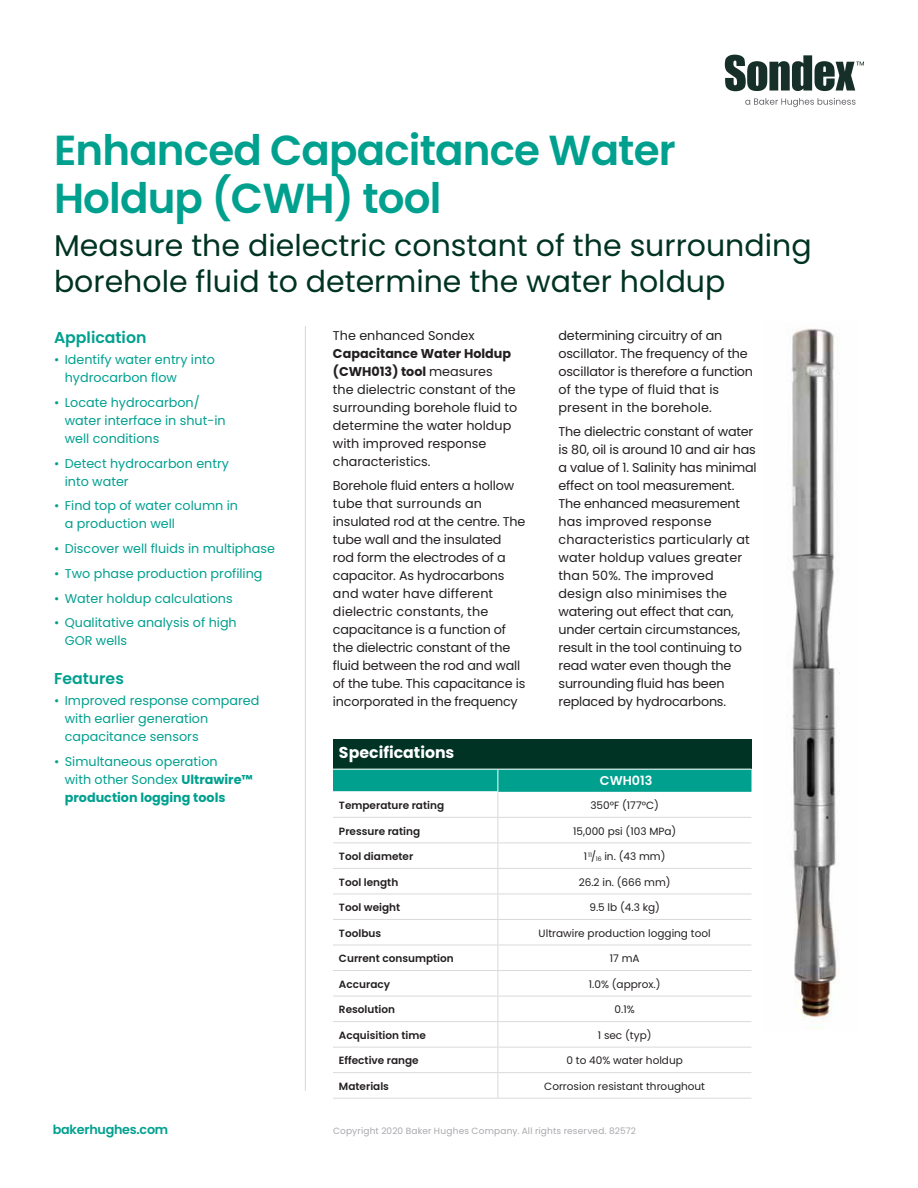
<style>
.page{position:relative;width:918px;height:1188px;background:#fff}
.page>*{position:absolute;margin:0;border:0;box-sizing:border-box;transform-origin:0 0}
._28pt-headline-OFS{font:600 42px/48px "Poppins";letter-spacing:-.02em;color:#00a08f}
._20pt-subhead-OFS{font:30px/36px "Poppins";color:#003323}
._10_5pt-Sidebar-head{font:600 15.75px "Poppins";color:#00a08f}
._10_5pt-Table-headli{font:700 15.75px "Poppins";color:#fff}
._8_5pt-body_text-OFS{font:12.75px/18px "Poppins";letter-spacing:-.015em;color:#231f20}
.t1{font:12.75px/18px "Poppins";color:#00a08f}
.t2{font:600 12.75px "Poppins";letter-spacing:-.02em;color:#00a08f}
._8_5pt-Table-TOP-Sub{font:600 12.75px "Poppins";color:#fff}
._8_5pt-Table-body-OF{font:10.5px "Poppins";color:#231f20}
._8_5pt-Table-SIDE-Su{font:600 10.5px "Poppins";color:#231f20}
.t3{font:9px "Poppins";letter-spacing:.02em;color:#a8a9ad}
.s1{font-weight:700}
.s2{font-size:6.15px}
</style>
<div class="page">
<hr style="left:305px;top:326px;width:1px;height:765px;background:#d9dadc">
<svg style="left:745px;top:98px;width:111px;height:9px"></svg>
<svg style="left:725px;top:55px;width:139px;height:36px"></svg>
<img style="left:791px;top:328px;width:49px;height:701px">
<div style="left:333px;top:740px;width:419px;height:29px;background:#003323"></div>
<hr style="left:333px;top:1098px;width:165px;height:1px;background:#d9dadc">
<hr style="left:498px;top:1098px;width:254px;height:1px;background:#d9dadc">
<svg style="left:333px;top:769px;width:419px;height:329px"></svg>
<p class="_28pt-headline-OFS" style="left:54px;top:127px;width:623px">Enhanced Capacitance Water<br>Holdup (CWH) tool</p>
<p class="_20pt-subhead-OFS" style="left:54px;top:228px;width:759px">Measure the dielectric constant of the surrounding borehole fluid to determine the water holdup</p>
<p class="_10_5pt-Sidebar-head" style="left:54px;top:328px;width:94px">Application</p>
<p class="t1" style="left:65px;top:351px;width:152px;text-indent:-11px">• Identify water entry into hydrocarbon flow</p>
<p class="t1" style="left:65px;top:394px;width:162px;text-indent:-11px">• Locate hydrocarbon/ water interface in shut-in well conditions</p>
<p class="t1" style="left:65px;top:454px;width:166px;text-indent:-11px">• Detect hydrocarbon entry into water</p>
<p class="t1" style="left:65px;top:497px;width:175px;text-indent:-11px">• Find top of water column in a production well</p>
<p class="t1" style="left:54px;top:540px;width:222px">• Discover well fluids in multiphase</p>
<p class="t1" style="left:54px;top:565px;width:210px">• Two phase production profiling</p>
<p class="t1" style="left:54px;top:589px;width:180px">• Water holdup calculations</p>
<p class="t1" style="left:65px;top:614px;width:173px;text-indent:-11px">• Qualitative analysis of high<br>GOR wells</p>
<p class="_10_5pt-Sidebar-head" style="left:54px;top:669px;width:71px">Features</p>
<p class="t1" style="left:65px;top:692px;width:196px;text-indent:-11px">• Improved response compared with earlier generation capacitance sensors</p>
<p class="t1" style="left:65px;top:753px;width:190px;text-indent:-11px">• Simultaneous operation<br>with other Sondex <span class="s1">Ultrawire™ production logging tools</span></p>
<p class="_8_5pt-body_text-OFS" style="left:333px;top:326px;width:186px">The enhanced Sondex<br><span class="s1">Capacitance Water Holdup (CWH013) tool</span> measures<br>the dielectric constant of the surrounding borehole fluid to determine the water holdup with improved response characteristics.</p>
<p class="_8_5pt-body_text-OFS" style="left:333px;top:477px;width:194px">Borehole fluid enters a hollow tube that surrounds an insulated rod at the centre. The tube wall and the insulated rod form the electrodes of a capacitor. As hydrocarbons and water have different dielectric constants, the capacitance is a function of the dielectric constant of the fluid between the rod and wall of the tube. This capacitance is incorporated in the frequency</p>
<p class="_10_5pt-Table-headli" style="left:339px;top:744px;width:117px">Specifications</p>
<p class="_8_5pt-body_text-OFS" style="left:559px;top:326px;width:196px">determining circuitry of an oscillator. The frequency of the oscillator is therefore a function of the type of fluid that is present in the borehole.</p>
<p class="_8_5pt-body_text-OFS" style="left:559px;top:423px;width:200px">The dielectric constant of water is 80, oil is around 10 and air has a value of 1. Salinity has minimal effect on tool measurement.<br>The enhanced measurement has improved response characteristics particularly at water holdup values greater than 50%. The improved design also minimises the watering out effect that can, under certain circumstances, result in the tool continuing to read water even though the surrounding fluid has been replaced by hydrocarbons.</p>
<p class="_8_5pt-Table-TOP-Sub" style="left:600px;top:774px;width:54px">CWH013</p>
<p class="_8_5pt-Table-SIDE-Su" style="left:339px;top:799px;width:107px">Temperature rating</p>
<p class="_8_5pt-Table-body-OF" style="left:590px;top:799px;width:70px">350°F (177°C)</p>
<p class="_8_5pt-Table-SIDE-Su" style="left:339px;top:825px;width:83px">Pressure rating</p>
<p class="_8_5pt-Table-body-OF" style="left:573px;top:825px;width:105px">15,000 psi (103 MPa)</p>
<p class="_8_5pt-Table-SIDE-Su" style="left:339px;top:850px;width:76px">Tool diameter</p>
<p class="_8_5pt-Table-body-OF" style="left:584px;top:850px;width:83px">1 <sup>11</sup>/<span class="s2">16</span> in. (43 mm)</p>
<p class="_8_5pt-Table-SIDE-Su" style="left:339px;top:876px;width:61px">Tool length</p>
<p class="_8_5pt-Table-body-OF" style="left:579px;top:876px;width:94px">26.2 in. (666 mm)</p>
<p class="_8_5pt-Table-SIDE-Su" style="left:339px;top:901px;width:63px">Tool weight</p>
<p class="_8_5pt-Table-body-OF" style="left:589px;top:901px;width:72px">9.5 lb (4.3 kg)</p>
<p class="_8_5pt-Table-SIDE-Su" style="left:339px;top:927px;width:44px">Toolbus</p>
<p class="_8_5pt-Table-body-OF" style="left:539px;top:927px;width:174px">Ultrawire production logging tool</p>
<p class="_8_5pt-Table-SIDE-Su" style="left:339px;top:952px;width:116px">Current consumption</p>
<p class="_8_5pt-Table-body-OF" style="left:610px;top:952px;width:31px">17 mA</p>
<p class="_8_5pt-Table-SIDE-Su" style="left:339px;top:978px;width:53px">Accuracy</p>
<p class="_8_5pt-Table-body-OF" style="left:589px;top:978px;width:73px">1.0% (approx.)</p>
<p class="_8_5pt-Table-SIDE-Su" style="left:339px;top:1004px;width:58px">Resolution</p>
<p class="_8_5pt-Table-body-OF" style="left:615px;top:1004px;width:22px">0.1%</p>
<p class="_8_5pt-Table-SIDE-Su" style="left:339px;top:1029px;width:89px">Acquisition time</p>
<p class="_8_5pt-Table-body-OF" style="left:598px;top:1029px;width:55px">1 sec (typ)</p>
<p class="_8_5pt-Table-SIDE-Su" style="left:339px;top:1055px;width:81px">Effective range</p>
<p class="_8_5pt-Table-body-OF" style="left:566px;top:1055px;width:118px">0 to 40% water holdup</p>
<p class="_8_5pt-Table-SIDE-Su" style="left:339px;top:1080px;width:52px">Materials</p>
<p class="_8_5pt-Table-body-OF" style="left:544px;top:1080px;width:162px">Corrosion resistant throughout</p>
<p class="t2" style="left:53px;top:1122px;width:117px">bakerhughes.com</p>
<p class="t3" style="left:333px;top:1126px;width:304px">Copyright 2020 Baker Hughes Company. All rights reserved. 82572</p>
</div>
